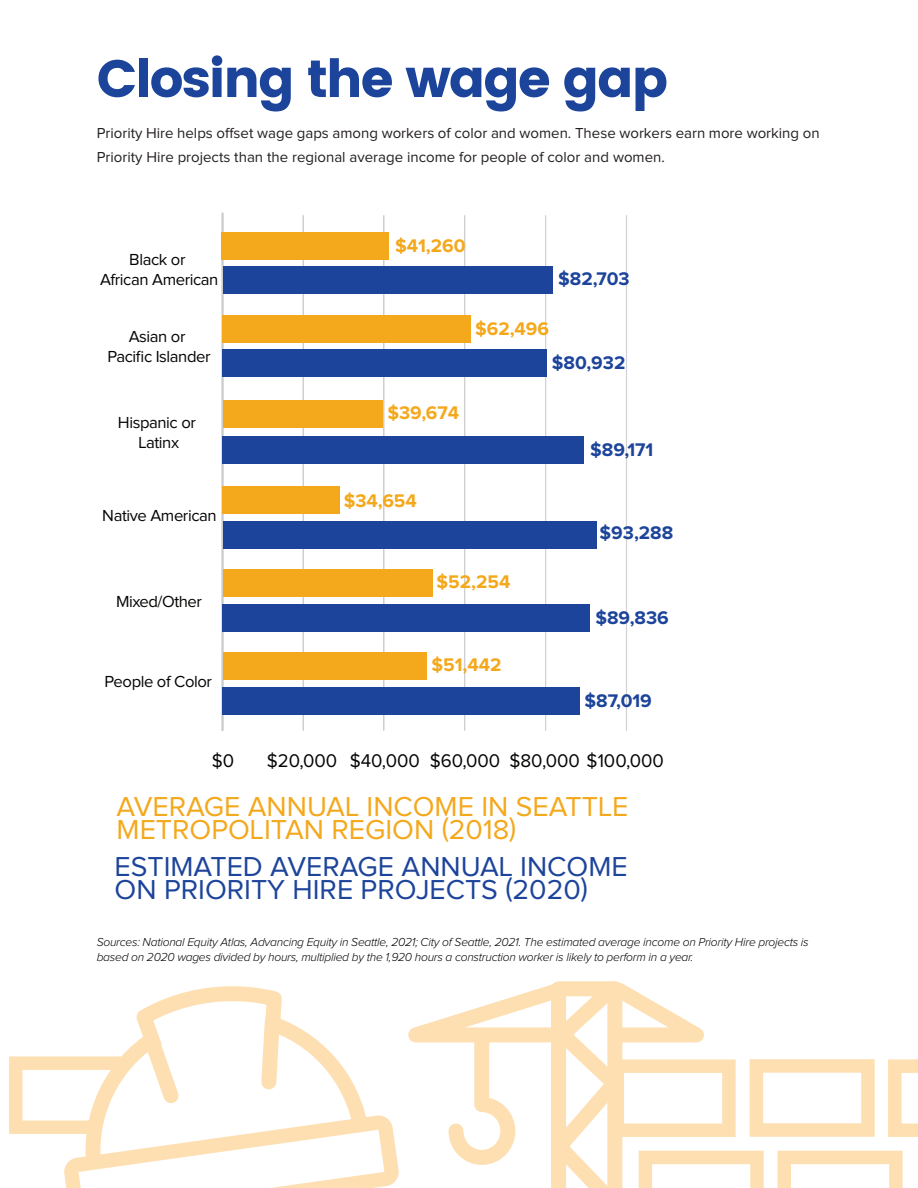
<style>
.page{position:relative;width:918px;height:1188px;background:#fff}
.page>*{position:absolute;margin:0;border:0;box-sizing:border-box;transform-origin:0 0}
.Headline{font:52.5px "Poppins";letter-spacing:-.04em;color:#1d449b}
.t1{font:28.35px/23.7px "Proxima Nova";color:#1d449b}
.t2{font:28.35px/23.7px "Proxima Nova";color:#f4a81c}
.t3{font:19.05px "Proxima Nova";color:#050504}
.t4{font:700 18.9px "Proxima Nova";color:#f4a81c}
.t5{font:700 18.9px "Proxima Nova";color:#1d449b}
.t6{font:16.65px/20px "Proxima Nova";letter-spacing:-.025em;color:#050504;text-align:center}
.intro_copy{font:15px/24px "Proxima Nova";color:#231f20}
.Caption_C1{font:italic 300 12px/14.4px "Proxima Nova";letter-spacing:-.02em;color:#000}
</style>
<div class="page">
<svg style="left:9px;top:981px;width:909px;height:207px"></svg>
<hr style="left:221px;top:213px;width:3px;height:518px;background:#d1d2d4">
<hr style="left:626px;top:215px;width:1px;height:516px;background:#d1d2d4">
<hr style="left:545px;top:215px;width:1px;height:516px;background:#d1d2d4">
<hr style="left:464px;top:215px;width:1px;height:516px;background:#d1d2d4">
<hr style="left:383px;top:215px;width:2px;height:516px;background:#d1d2d4">
<hr style="left:303px;top:215px;width:1px;height:516px;background:#d1d2d4">
<div style="left:222px;top:232px;width:167px;height:28px;background:#f4a81c"></div>
<div style="left:223px;top:315px;width:248px;height:28px;background:#f4a81c"></div>
<div style="left:223px;top:401px;width:159px;height:27px;background:#f4a81c"></div>
<div style="left:223px;top:266px;width:329px;height:28px;background:#1d449b"></div>
<div style="left:223px;top:349px;width:324px;height:28px;background:#1d449b"></div>
<div style="left:223px;top:436px;width:361px;height:28px;background:#1d449b"></div>
<div style="left:223px;top:486px;width:117px;height:28px;background:#f4a81c"></div>
<div style="left:223px;top:521px;width:373px;height:28px;background:#1d449b"></div>
<div style="left:223px;top:569px;width:210px;height:28px;background:#f4a81c"></div>
<div style="left:223px;top:604px;width:367px;height:28px;background:#1d449b"></div>
<div style="left:223px;top:652px;width:204px;height:28px;background:#f4a81c"></div>
<div style="left:223px;top:687px;width:357px;height:28px;background:#1d449b"></div>
<p class="Headline" style="left:97px;top:48px;width:573px">Closing the wage gap</p>
<p class="intro_copy" style="left:97px;top:122px;width:725px">Priority Hire helps offset wage gaps among workers of color and women. These workers earn more working on<br>Priority Hire projects than the regional average income for people of color and women.</p>
<p class="t6" style="left:100px;top:250px;width:120px">Black or<br>African American</p>
<p class="t6" style="left:107px;top:327px;width:105px">Asian or<br>Pacific Islander</p>
<p class="t6" style="left:118px;top:413px;width:79px">Hispanic or<br>Latinx</p>
<p class="t6" style="left:102px;top:507px;width:116px">Native American</p>
<p class="t6" style="left:116px;top:592px;width:88px">Mixed/Other</p>
<p class="t6" style="left:105px;top:673px;width:109px">People of Color</p>
<p class="t4" style="left:395px;top:235px;width:72px">$41,260</p>
<p class="t5" style="left:558px;top:268px;width:73px">$82,703</p>
<p class="t4" style="left:475px;top:318px;width:75px">$62,496</p>
<p class="t5" style="left:552px;top:352px;width:75px">$80,932</p>
<p class="t4" style="left:387px;top:402px;width:73px">$39,674</p>
<p class="t5" style="left:590px;top:439px;width:65px">$89,171</p>
<p class="t4" style="left:344px;top:490px;width:75px">$34,654</p>
<p class="t5" style="left:600px;top:521px;width:75px">$93,288</p>
<p class="t4" style="left:437px;top:571px;width:75px">$52,254</p>
<p class="t4" style="left:432px;top:654px;width:72px">$51,442</p>
<p class="t5" style="left:595px;top:607px;width:75px">$89,836</p>
<p class="t5" style="left:584px;top:690px;width:69px">$87,019</p>
<p class="t3" style="left:212px;top:752px;width:24px">$0</p>
<p class="t3" style="left:267px;top:752px;width:399px">$20,000 $40,000 $60,000 $80,000 $100,000</p>
<p class="t2" style="left:117px;top:796px;width:513px">AVERAGE ANNUAL INCOME IN SEATTLE<br>METROPOLITAN REGION (2018)</p>
<p class="t1" style="left:115px;top:856px;width:515px">ESTIMATED AVERAGE ANNUAL INCOME<br>ON PRIORITY HIRE PROJECTS (2020)</p>
<p class="Caption_C1" style="left:97px;top:936px;width:714px">Sources: National Equity Atlas, Advancing Equity in Seattle, 2021; City of Seattle, 2021. The estimated average income on Priority Hire projects is based on 2020 wages divided by hours, multiplied by the 1,920 hours a construction worker is likely to perform in a year.</p>
</div>
